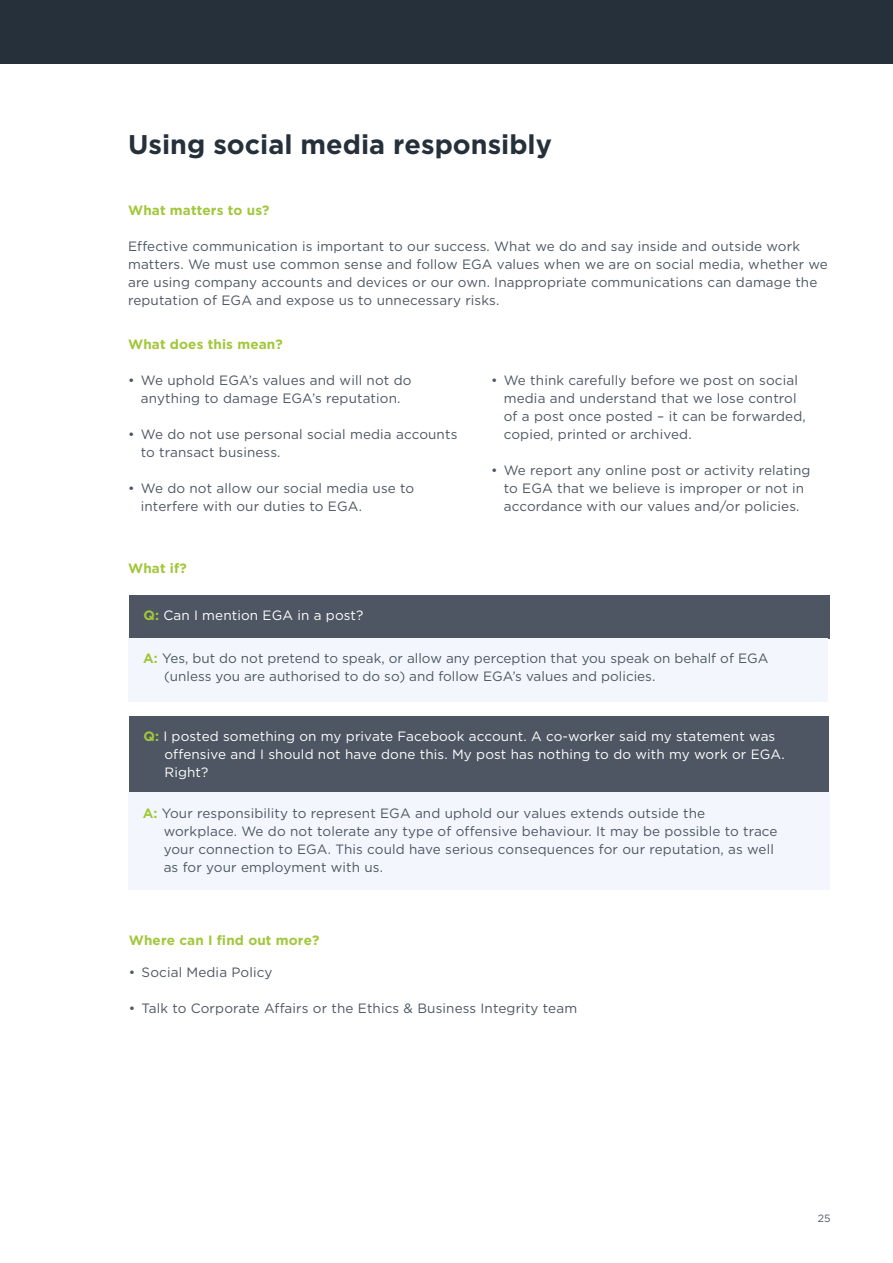
<style>
.page{position:relative;width:893px;height:1263px;background:#fff}
.page>*{position:absolute;margin:0;border:0;box-sizing:border-box;transform-origin:0 0}
.t1{font:700 27px "Gotham";color:#25303b}
.t2{font:13.5px/18px "Gotham";letter-spacing:.01em;color:#4d5662}
.t3{font:13.5px/18px "Gotham";letter-spacing:.01em;color:#fff}
.t4{font:700 13.5px "Gotham";letter-spacing:.01em;color:#a2c73a}
.t5{font:10.5px "Gotham";color:#4d5662}
.s1{font-weight:700;color:#a2c73a}
</style>
<div class="page">
<div style="left:129px;top:595px;width:700px;height:43px;background:#4d5662"></div>
<div style="left:129px;top:716px;width:699px;height:76px;background:#4d5662"></div>
<div style="left:128px;top:638px;width:700px;height:64px;background:#f3f7fd"></div>
<div style="left:128px;top:792px;width:701px;height:98px;background:#f3f7fd"></div>
<div style="left:0;top:0;width:893px;height:64px;background:#25303b"></div>
<h1 class="t1" style="left:128px;top:129px;width:425px">Using social media responsibly</h1>
<p class="t4" style="left:128px;top:202px;width:143px">What matters to us?</p>
<p class="t2" style="left:128px;top:237px;width:701px">Effective communication is important to our success. What we do and say inside and outside work matters. We must use common sense and follow EGA values when we are on social media, whether we are using company accounts and devices or our own. Inappropriate communications can damage the reputation of EGA and expose us to unnecessary risks.</p>
<p class="t4" style="left:128px;top:336px;width:156px">What does this mean?</p>
<p class="t2" style="left:128px;top:370px;width:285px;text-align:center">• We uphold EGA’s values and will not do anything to damage EGA’s reputation.</p>
<p class="t2" style="left:141px;top:424px;width:318px;text-indent:-13px">• We do not use personal social media accounts to transact business.</p>
<p class="t2" style="left:141px;top:478px;width:275px;text-indent:-13px">• We do not allow our social media use to interfere with our duties to EGA.</p>
<p class="t2" style="left:504px;top:370px;width:304px;text-indent:-13px">• We think carefully before we post on social media and understand that we lose control of a post once posted – it can be forwarded, copied, printed or archived.</p>
<p class="t2" style="left:491px;top:460px;width:321px;text-align:center">• We report any online post or activity relating to EGA that we believe is improper or not in accordance with our values and/or policies.</p>
<p class="t4" style="left:128px;top:560px;width:60px">What if?</p>
<p class="t3" style="left:143px;top:606px;width:222px"><span class="s1">Q:</span> Can I mention EGA in a post?</p>
<p class="t2" style="left:164px;top:649px;width:606px;text-indent:-21px"><span class="s1">A:</span> Yes, but do not pretend to speak, or allow any perception that you speak on behalf of EGA (unless you are authorised to do so) and follow EGA’s values and policies.</p>
<p class="t3" style="left:164px;top:727px;width:622px;text-indent:-21px"><span class="s1">Q:</span> I posted something on my private Facebook account. A co-worker said my statement was offensive and I should not have done this. My post has nothing to do with my work or EGA.<br>Right?</p>
<p class="t2" style="left:164px;top:803px;width:615px;text-indent:-21px"><span class="s1">A:</span> Your responsibility to represent EGA and uphold our values extends outside the workplace. We do not tolerate any type of offensive behaviour. It may be possible to trace your connection to EGA. This could have serious consequences for our reputation, as well as for your employment with us.</p>
<p class="t4" style="left:129px;top:933px;width:192px">Where can I find out more?</p>
<p class="t2" style="left:129px;top:963px;width:145px">• Social Media Policy</p>
<p class="t2" style="left:129px;top:999px;width:450px">• Talk to Corporate Affairs or the Ethics &amp; Business Integrity team</p>
<p class="t5" style="left:818px;top:1213px;width:14px">25</p>
</div>
